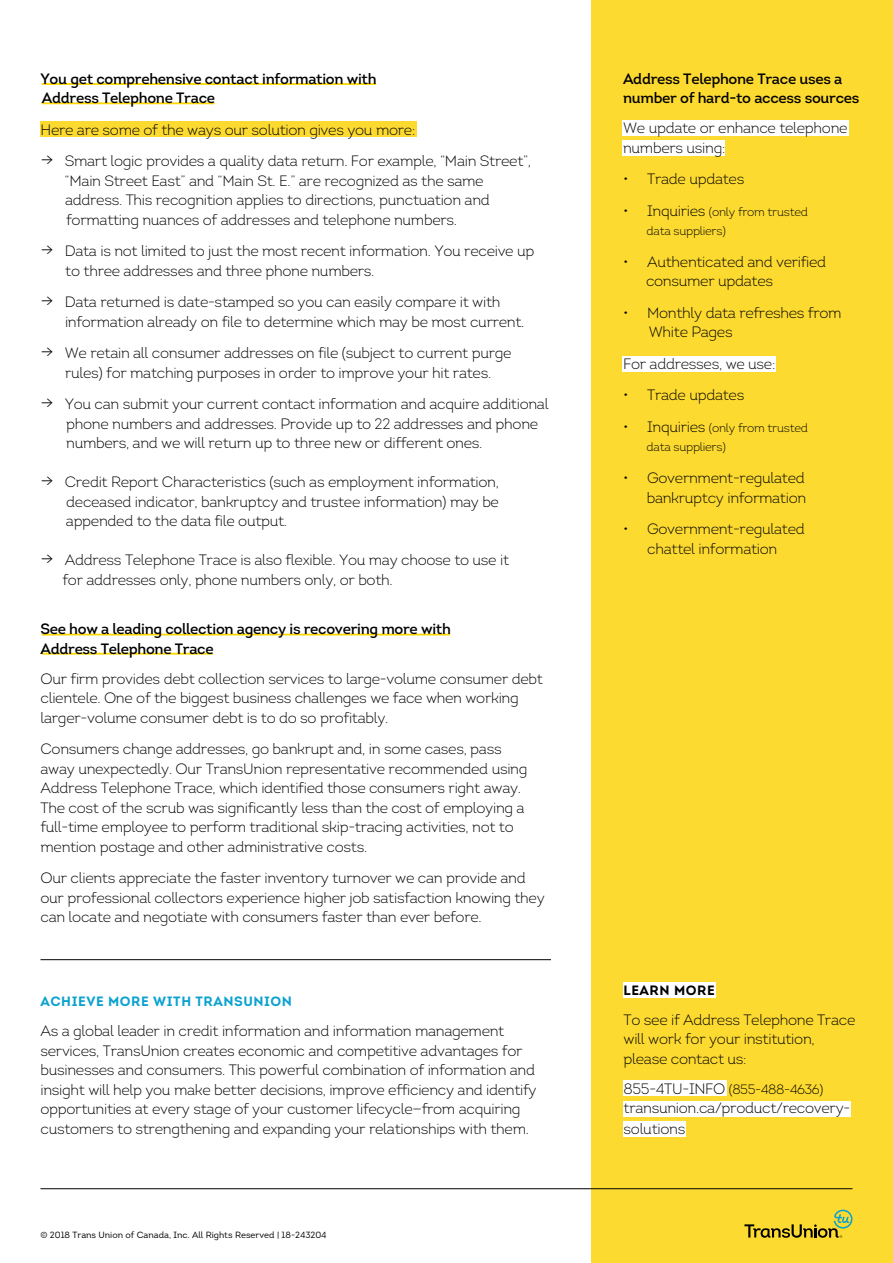
<style>
.page{position:relative;width:893px;height:1263px;background:#fff}
.page>*{position:absolute;margin:0;border:0;box-sizing:border-box;transform-origin:0 0}
.t1{font:300 15px/19.5px "Intro";letter-spacing:-.02em;color:#010101}
.t2{font:600 15px/19.5px "Intro";letter-spacing:-.02em;color:#010101}
.t3{font:300 13.5px "Intro";letter-spacing:-.03em;color:#010101}
.t4{font:13.5px "Intro Bold Caps";letter-spacing:.04em;color:#0ba2d0}
.t5{font:13.5px "Intro Bold Caps";letter-spacing:.04em;color:#010101}
.t6{font:300 12px/19.5px "Intro";letter-spacing:-.02em;color:#010101}
.t7{font:9px "Intro";color:#010101}
.s1{font-size:18px}
.s2{font-size:15px}
</style>
<div class="page">
<hr style="left:42px;top:83px;width:334px;height:2px;background:#fbd802">
<hr style="left:42px;top:102px;width:172px;height:2px;background:#fbd802">
<hr style="left:42px;top:634px;width:408px;height:1px;background:#fbd802">
<hr style="left:42px;top:653px;width:171px;height:2px;background:#fbd802">
<div style="left:591px;top:0;width:302px;height:1263px;background:#fdda30"></div>
<div style="left:623px;top:121px;width:226px;height:15px;background:#fff"></div>
<div style="left:623px;top:356px;width:153px;height:15px;background:#fff"></div>
<div style="left:623px;top:140px;width:102px;height:16px;background:#fff"></div>
<div style="left:41px;top:122px;width:376px;height:15px;background:#fdda30"></div>
<hr style="left:41px;top:1188px;width:811px;height:1px;background:#010101">
<svg style="left:744px;top:1209px;width:108px;height:29px"></svg>
<hr style="left:41px;top:959px;width:510px;height:1px;background:#010101">
<div style="left:623px;top:1080px;width:104px;height:16px;background:#fff"></div>
<div style="left:623px;top:982px;width:93px;height:15px;background:#fff"></div>
<div style="left:623px;top:1101px;width:228px;height:15px;background:#fff"></div>
<div style="left:623px;top:1121px;width:63px;height:16px;background:#fff"></div>
<p class="t2" style="left:40px;top:69px;width:338px">You get comprehensive contact information with<br>Address Telephone Trace</p>
<p class="t1" style="left:40px;top:120px;width:376px">Here are some of the ways our solution gives you more:</p>
<p class="t1" style="left:65px;top:151px;width:468px;text-indent:-24px"><span class="s1">→</span> Smart logic provides a quality data return. For example, “Main Street”, “Main Street East” and “Main St. E.” are recognized as the same address. This recognition applies to directions, punctuation and formatting nuances of addresses and telephone numbers.</p>
<p class="t1" style="left:65px;top:241px;width:471px;text-indent:-25px"><span class="s1">→</span> Data is not limited to just the most recent information. You receive up to three addresses and three phone numbers.</p>
<p class="t1" style="left:65px;top:292px;width:461px;text-indent:-25px"><span class="s1">→</span> Data returned is date-stamped so you can easily compare it with information already on file to determine which may be most current.</p>
<p class="t1" style="left:40px;top:343px;width:473px;text-align:center"><span class="s1">→</span> We retain all consumer addresses on file (subject to current purge rules) for matching purposes in order to improve your hit rates.</p>
<p class="t1" style="left:66px;top:394px;width:484px;text-indent:-26px"><span class="s1">→</span> You can submit your current contact information and acquire additional phone numbers and addresses. Provide up to 22 addresses and phone numbers, and we will return up to three new or different ones.</p>
<p class="t1" style="left:66px;top:472px;width:435px;text-align:justify;text-indent:-25px"><span class="s1">→</span> Credit Report Characteristics (such as employment information, deceased indicator, bankruptcy and trustee information) may be appended to the data file output.</p>
<p class="t1" style="left:63px;top:550px;width:448px;text-indent:-22px"><span class="s1">→</span> Address Telephone Trace is also flexible. You may choose to use it for addresses only, phone numbers only, or both.</p>
<p class="t2" style="left:41px;top:619px;width:412px">See how a leading collection agency is recovering more with<br>Address Telephone Trace</p>
<p class="t1" style="left:41px;top:669px;width:504px">Our firm provides debt collection services to large-volume consumer debt clientele. One of the biggest business challenges we face when working larger-volume consumer debt is to do so profitably.</p>
<p class="t1" style="left:41px;top:739px;width:488px">Consumers change addresses, go bankrupt and, in some cases, pass away unexpectedly. Our TransUnion representative recommended using Address Telephone Trace, which identified those consumers right away.<br>The cost of the scrub was significantly less than the cost of employing a full-time employee to perform traditional skip-tracing activities, not to mention postage and other administrative costs.</p>
<p class="t1" style="left:41px;top:868px;width:506px">Our clients appreciate the faster inventory turnover we can provide and our professional collectors experience higher job satisfaction knowing they can locate and negotiate with consumers faster than ever before.</p>
<p class="t4" style="left:40px;top:993px;width:253px">ACHIEVE MORE WITH TRANSUNION</p>
<p class="t1" style="left:40px;top:1021px;width:498px">As a global leader in credit information and information management services, TransUnion creates economic and competitive advantages for businesses and consumers. This powerful combination of information and insight will help you make better decisions, improve efficiency and identify opportunities at every stage of your customer lifecycle—from acquiring customers to strengthening and expanding your relationships with them.</p>
<p class="t7" style="left:40px;top:1229px;width:288px">© 2018 Trans Union of Canada, Inc. All Rights Reserved | 18-243204</p>
<p class="t2" style="left:623px;top:69px;width:238px">Address Telephone Trace uses a number of hard-to access sources</p>
<p class="t1" style="left:623px;top:118px;width:226px">We update or enhance telephone numbers using:</p>
<p class="t1" style="left:623px;top:169px;width:123px">• Trade updates</p>
<p class="t6" style="left:647px;top:202px;width:163px;text-indent:-24px"><span class="s2">• Inquiries</span> (only from trusted data suppliers)</p>
<p class="t1" style="left:646px;top:252px;width:182px;text-indent:-23px">• Authenticated and verified consumer updates</p>
<p class="t1" style="left:649px;top:303px;width:194px;text-indent:-26px">• Monthly data refreshes from<br>White Pages</p>
<p class="t1" style="left:623px;top:354px;width:154px">For addresses, we use:</p>
<p class="t1" style="left:623px;top:385px;width:123px">• Trade updates</p>
<p class="t6" style="left:647px;top:418px;width:163px;text-indent:-24px"><span class="s2">• Inquiries</span> (only from trusted data suppliers)</p>
<p class="t1" style="left:623px;top:468px;width:185px;text-align:right">• Government-regulated bankruptcy information</p>
<p class="t1" style="left:623px;top:519px;width:183px;text-align:center">• Government-regulated chattel information</p>
<p class="t5" style="left:624px;top:981px;width:93px">LEARN MORE</p>
<p class="t1" style="left:624px;top:1009px;width:233px">To see if Address Telephone Trace will work for your institution, please contact us:</p>
<p class="t3" style="left:624px;top:1080px;width:201px"><span class="s2">855-4TU-INFO</span> (855-488-4636)</p>
<p class="t1" style="left:624px;top:1097px;width:228px;line-height:21px">transunion.ca/product/recovery&shy;solutions</p>
</div>
